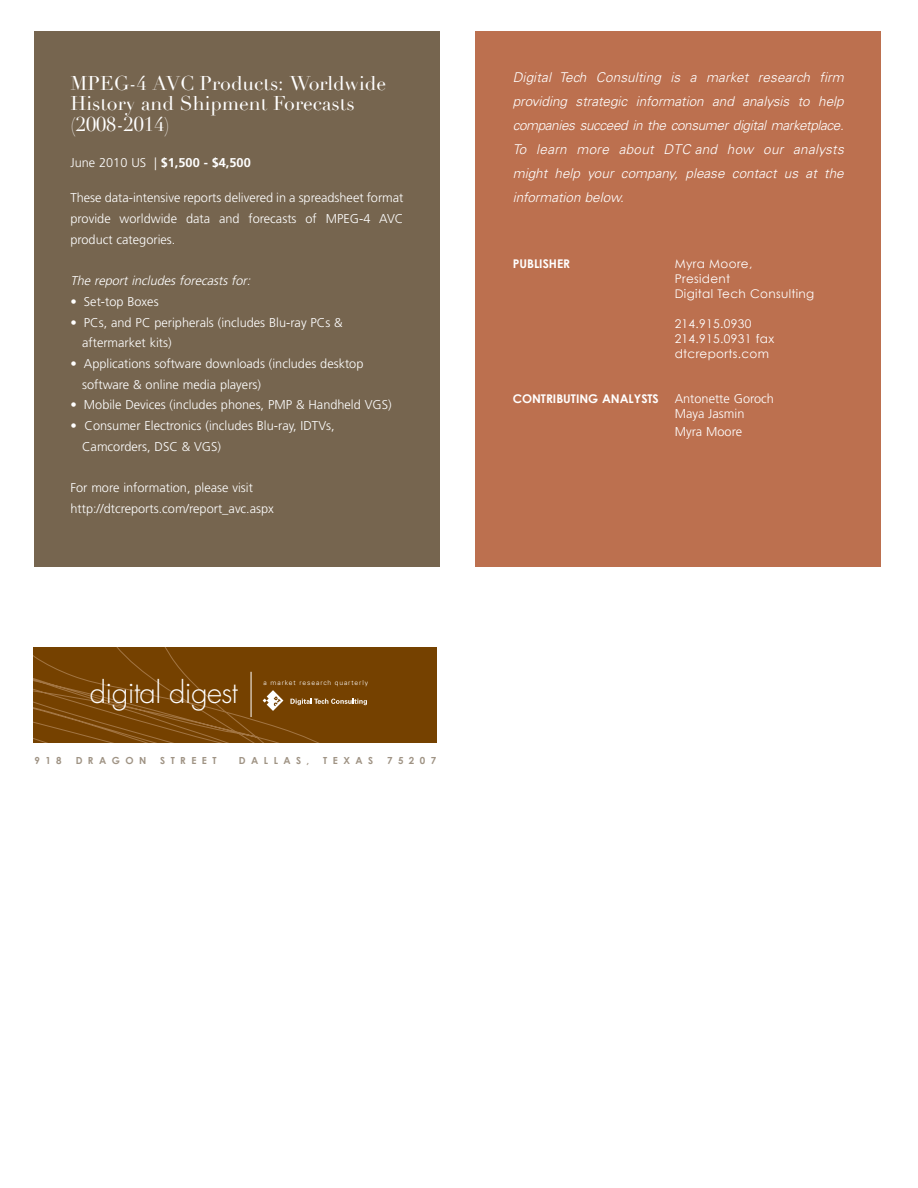
<style>
.page{position:relative;width:918px;height:1188px;background:#fff}
.page>*{position:absolute;margin:0;border:0;box-sizing:border-box;transform-origin:0 0}
.t1{font:300 29.25px "Futura";letter-spacing:-.02em;color:#fff}
.t2{font:19.5px/20.7px "Didot";color:#fff}
.t3{font:italic 300 13.5px/24px "Univers LT Std";color:#fff;text-align:justify}
.t4{font:300 12.75px/20.7px "Frutiger";color:#fff}
.t5{font:italic 300 12.75px "Frutiger";color:#fff}
.t6{font:700 12.75px "Frutiger";color:#fff}
.t7{font:12px/15px "Century Gothic";letter-spacing:.03em;color:#fff}
.t8{font:700 12px "Century Gothic";color:#fff}
.t9{font:700 9.75px "Century Gothic";letter-spacing:.56em;color:#9f9384}
.t10{font:300 6.75px "Univers";letter-spacing:.13em;color:#fff}
.s1{font-weight:300}
.s2{font-family:"Frutiger";font-weight:300;font-size:12.75px}
</style>
<div class="page">
<div style="left:475px;top:31px;width:406px;height:536px;background:#bc704f"></div>
<div style="left:34px;top:31px;width:406px;height:536px;background:#76654f"></div>
<div style="left:34px;top:647px;width:403px;height:95px;background:#754100"></div>
<svg style="left:33px;top:647px;width:334px;height:95px"></svg>
<h2 class="t2" style="left:70px;top:73px;width:317px">MPEG-4 AVC Products: Worldwide<br>History and Shipment Forecasts (2008-2014)</h2>
<p class="t6" style="left:70px;top:157px;width:182px"><span class="s1">June 2010 US |</span> $1,500 - $4,500</p>
<p class="t4" style="left:70px;top:189px;width:335px;text-align:justify">These data-intensive reports delivered in a spreadsheet format provide worldwide data and forecasts of MPEG-4 AVC product categories.</p>
<p class="t5" style="left:70px;top:276px;width:184px">The report includes forecasts for:</p>
<p class="t4" style="left:70px;top:292px;width:90px">• Set-top Boxes</p>
<p class="t4" style="left:82px;top:313px;width:262px;text-indent:-12px">• PCs, and PC peripherals (includes Blu-ray PCs &amp; aftermarket kits)</p>
<p class="t4" style="left:82px;top:354px;width:283px;text-indent:-12px">• Applications software downloads (includes desktop software &amp; online media players)</p>
<p class="t4" style="left:70px;top:396px;width:323px">• Mobile Devices (includes phones, PMP &amp; Handheld VGS)</p>
<p class="t4" style="left:82px;top:416px;width:254px;text-indent:-12px">• Consumer Electronics (includes Blu-ray, IDTVs,<br>Camcorders, DSC &amp; VGS)</p>
<p class="t4" style="left:70px;top:478px;width:205px">For more information, please visit http://dtcreports.com/report_avc.aspx</p>
<h1 class="t1" style="left:90px;top:679px;width:150px">digital digest</h1>
<p class="t10" style="left:264px;top:680px;width:106px">a market research quarterly</p>
<p class="t9" style="left:34px;top:755px;width:29px">918</p>
<p class="t9" style="left:76px;top:755px;width:72px">DRAGON</p>
<p class="t9" style="left:160px;top:755px;width:58px">STREET</p>
<p class="t9" style="left:239px;top:755px;width:72px">DALLAS,</p>
<p class="t9" style="left:323px;top:755px;width:51px">TEXAS</p>
<p class="t9" style="left:387px;top:755px;width:51px">75207</p>
<p class="t3" style="left:513px;top:67px;width:333px">Digital Tech Consulting is a market research firm providing strategic information and analysis to help companies succeed in the consumer digital marketplace.<br>To learn more about DTC and how our analysts might help your company, please contact us at the information below.</p>
<p class="t8" style="left:513px;top:256px;width:59px">PUBLISHER</p>
<p class="t7" style="left:675px;top:256px;width:141px">Myra Moore,<br>President<br>Digital Tech Consulting</p>
<p class="t7" style="left:675px;top:316px;width:101px">214.915.0930<br>214.915.0931 fax dtcreports.com</p>
<p class="t8" style="left:513px;top:391px;width:263px">CONTRIBUTING ANALYSTS <span class="s2">Antonette Goroch</span></p>
<p class="t4" style="left:675px;top:406px;width:71px;line-height:18px">Maya Jasmin<br>Myra Moore</p>
</div>
